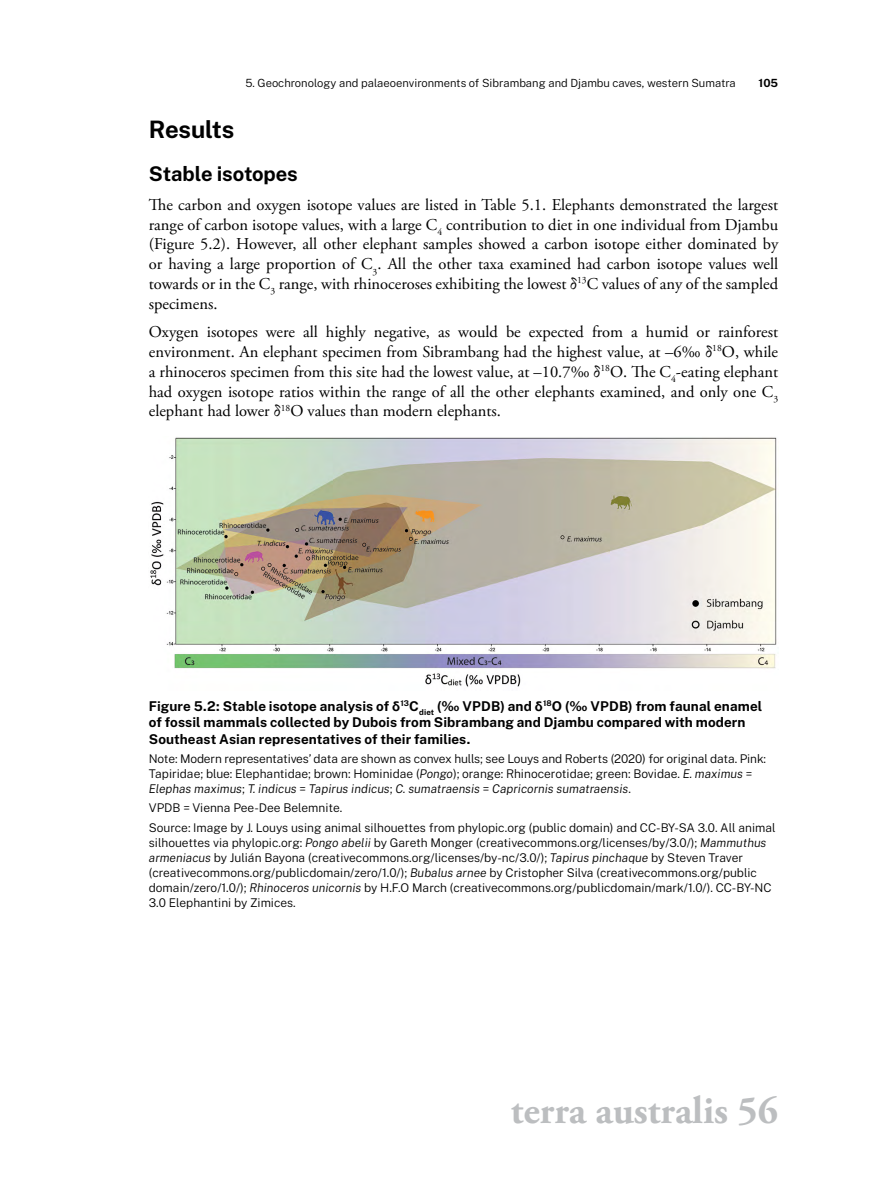
<style>
.page{position:relative;width:893px;height:1191px;background:#fff}
.page>*{position:absolute;margin:0;border:0;box-sizing:border-box;transform-origin:0 0}
.t1{font:700 39px "Adobe Garamond Pro";color:#bcbec0}
.Heading_1{font:700 24px "Public Sans";letter-spacing:-.01em;color:#000}
.Heading_2{font:700 20.25px "Public Sans";letter-spacing:-.005em;color:#000}
.Body_Text_No_Indent{font:16.5px/19.8px "Adobe Garamond Pro";color:#000;text-align:justify}
.Figure_Title{font:700 13.5px/16.5px "Public Sans";letter-spacing:.005em;color:#000}
.Source{font:300 12px/15px "Public Sans";color:#000}
.t2{font:300 11.25px "Public Sans";color:#000}
.t3{font:700 11.25px "Public Sans";color:#000}
.s1{font-family:"EB Garamond"}
.s2{font-family:"Helvetica Neue"}
.s3{font-style:italic}
</style>
<div class="page">
<img style="left:150px;top:437px;width:627px;height:250px">
<p class="t2" style="left:245px;top:75px;width:492px">5. Geochronology and palaeoenvironments of Sibrambang and Djambu caves, western Sumatra</p>
<p class="t3" style="left:758px;top:75px;width:21px">105</p>
<h2 class="Heading_1" style="left:149px;top:112px;width:87px">Results</h2>
<h3 class="Heading_2" style="left:149px;top:159px;width:151px">Stable isotopes</h3>
<p class="Body_Text_No_Indent" style="left:149px;top:195px;width:631px">The carbon and oxygen isotope values are listed in Table 5.1. Elephants demonstrated the largest range of carbon isotope values, with a large C<sub>4</sub> contribution to diet in one individual from Djambu (Figure 5.2). However, all other elephant samples showed a carbon isotope either dominated by or having a large proportion of C<sub>3</sub>. All the other taxa examined had carbon isotope values well towards or in the C<sub>3</sub> range, with rhinoceroses exhibiting the lowest <span class="s1">δ</span><sup>13</sup>C values of any of the sampled specimens.</p>
<p class="Body_Text_No_Indent" style="left:149px;top:322px;width:631px">Oxygen isotopes were all highly negative, as would be expected from a humid or rainforest environment. An elephant specimen from Sibrambang had the highest value, at –6‰ <span class="s1">δ</span><sup>18</sup>O, while a rhinoceros specimen from this site had the lowest value, at –10.7‰ <span class="s1">δ</span><sup>18</sup>O. The C<sub>4</sub>-eating elephant had oxygen isotope ratios within the range of all the other elephants examined, and only one C<sub>3 </sub>elephant had lower <span class="s1">δ</span><sup>18</sup>O values than modern elephants.</p>
<p class="Figure_Title" style="left:149px;top:697px;width:615px">Figure 5.2: Stable isotope analysis of <span class="s2">δ</span><sup>13</sup>C<sub>diet</sub> (‰ VPDB) and <span class="s2">δ</span><sup>18</sup>O (‰ VPDB) from faunal enamel of fossil mammals collected by Dubois from Sibrambang and Djambu compared with modern<br>Southeast Asian representatives of their families.</p>
<p class="Source" style="left:149px;top:750px;width:619px">Note: Modern representatives’ data are shown as convex hulls; see Louys and Roberts (2020) for original data. Pink:<br>Tapiridae; blue: Elephantidae; brown: Hominidae (<span class="s3">Pongo</span>); orange: Rhinocerotidae; green: Bovidae. <span class="s3">E. maximus</span> =<br><span class="s3">Elephas maximus</span>; <span class="s3">T. indicus</span> = <span class="s3">Tapirus indicus</span>; <span class="s3">C. sumatraensis</span> = <span class="s3">Capricornis sumatraensis</span>.</p>
<p class="Source" style="left:149px;top:800px;width:195px">VPDB = Vienna Pee-Dee Belemnite.</p>
<p class="Source" style="left:149px;top:819px;width:628px">Source: Image by J. Louys using animal silhouettes from phylopic.org (public domain) and CC-BY-SA 3.0. All animal silhouettes via phylopic.org: <span class="s3">Pongo abelii</span> by Gareth Monger (creativecommons.org/licenses/by/3.0/); <span class="s3">Mammuthus armeniacus</span> by Julián Bayona (creativecommons.org/licenses/by-nc/3.0/); <span class="s3">Tapirus pinchaque</span> by Steven Traver (creativecommons.org/publicdomain/zero/1.0/); <span class="s3">Bubalus arnee</span> by Cristopher Silva (creativecommons.org/public domain/zero/1.0/); <span class="s3">Rhinoceros unicornis</span> by H.F.O March (creativecommons.org/publicdomain/mark/1.0/). CC-BY-NC 3.0 Elephantini by Zimices.</p>
<h1 class="t1" style="left:511px;top:1087px;width:269px">terra australis 56</h1>
</div>
